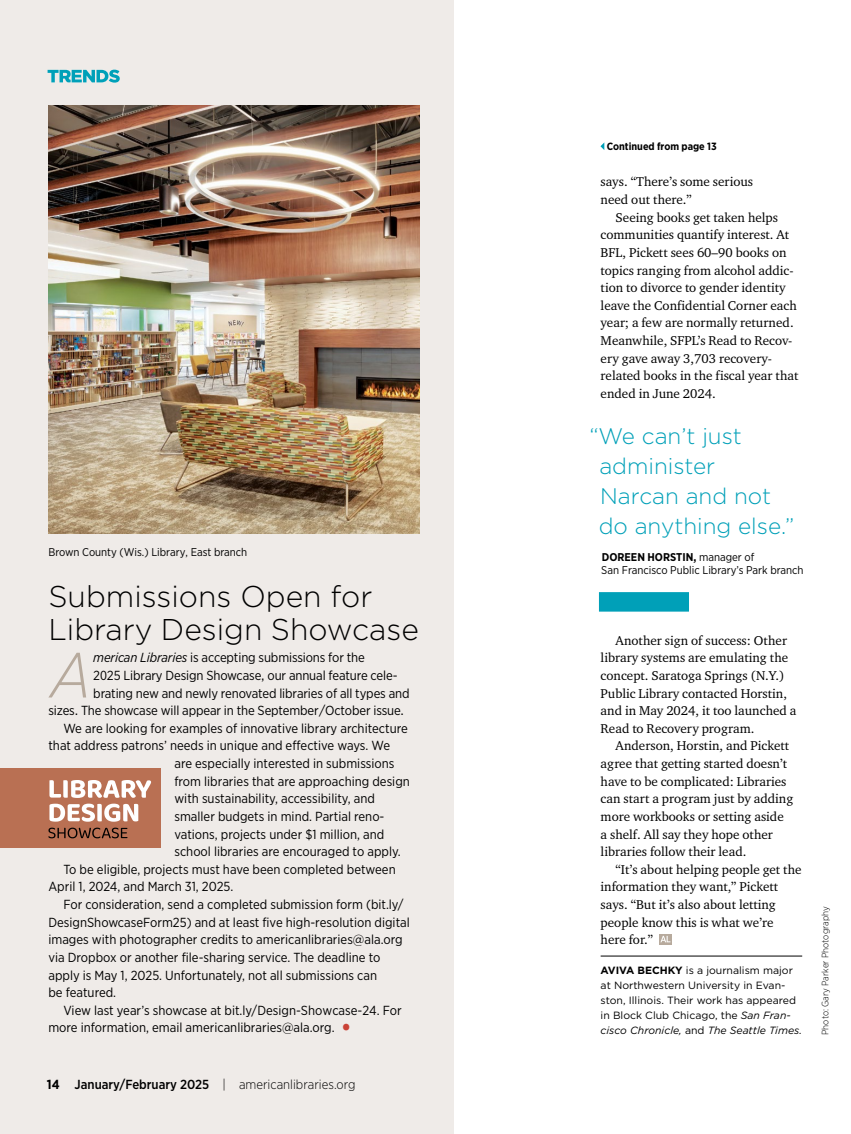
<style>
.page{position:relative;width:851px;height:1134px;background:#fff}
.page>*{position:absolute;margin:0;border:0;box-sizing:border-box;transform-origin:0 0}
.sidebar-body-dropcap{font:italic 300 63.45px "Gotham Narrow";color:#b7aa9d}
.sidebar-head{font:300 30px/33px "Gotham";color:#000}
.pullquote{font:300 22.5px/30px "Gotham";color:#00a0b8}
.t1{font:13.2px/17.7px "Charter ITC Std";color:#000}
.sidebar-body{font:13.2px/17.7px "Gotham Narrow";color:#000}
.sidebar-body-dropcap-2{font:13.2px "Gotham Narrow";letter-spacing:-.01em;color:#000}
.t2{font:300 13.2px "Gotham Narrow";color:#000}
.pullquote-name{font:11.25px/13.5px "Gotham Narrow";color:#000}
.bio{font:10.5px/15px "Gotham";color:#000}
.t3{font:700 10.5px "Gotham Narrow";color:#000}
.credit{font:300 9.3px "Gotham Narrow";color:#000}
.s1{font-style:italic}
.s2{font-weight:700;font-size:22.5px;color:#ca4236}
.s3{font-weight:700}
.s4{font-weight:500}
</style>
<div class="page">
<div style="left:0;top:0;width:454px;height:1134px;background:#efebe8"></div>
<div style="left:0;top:768px;width:161px;height:79px;background:#b97053"></div>
<svg style="left:48px;top:828px;width:79px;height:10px"></svg>
<svg style="left:49px;top:804px;width:89px;height:18px"></svg>
<svg style="left:49px;top:780px;width:102px;height:18px"></svg>
<img style="left:48px;top:105px;width:372px;height:428px">
<hr style="left:600px;top:956px;width:202px;height:1px;background:#000">
<svg style="left:659px;top:934px;width:12px;height:10px"></svg>
<svg style="left:660px;top:936px;width:10px;height:6px"></svg>
<svg style="left:600px;top:143px;width:4px;height:7px"></svg>
<div style="left:599px;top:592px;width:90px;height:20px;background:#00a0b8"></div>
<svg style="left:48px;top:70px;width:72px;height:13px"></svg>
<p class="pullquote-name" style="left:48px;top:545px;width:200px">Brown County (Wis.) Library, East branch</p>
<p class="sidebar-head" style="left:48px;top:579px;width:372px">Submissions Open for<br>Library Design Showcase</p>
<p class="sidebar-body-dropcap" style="left:50px;top:636px;width:43px">A</p>
<p class="sidebar-body-dropcap-2" style="left:93px;top:649px;width:273px"><span class="s1">merican Libraries</span> is accepting submissions for the</p>
<p class="sidebar-body-dropcap-2" style="left:93px;top:667px;width:306px">2025 Library Design Showcase, our annual feature cele-</p>
<p class="sidebar-body-dropcap-2" style="left:93px;top:685px;width:318px">brating new and newly renovated libraries of all types and</p>
<p class="sidebar-body-dropcap-2" style="left:48px;top:702px;width:357px">sizes. The showcase will appear in the September/October issue.</p>
<p class="sidebar-body" style="left:63px;top:719px;width:346px">We are looking for examples of innovative library architecture</p>
<p class="sidebar-body" style="left:48px;top:737px;width:343px">that address patrons’ needs in unique and effective ways. We</p>
<p class="sidebar-body" style="left:174px;top:754px;width:221px">are especially interested in submissions</p>
<p class="sidebar-body" style="left:174px;top:772px;width:237px">from libraries that are approaching design</p>
<p class="sidebar-body" style="left:174px;top:789px;width:202px">with sustainability, accessibility, and</p>
<p class="sidebar-body" style="left:174px;top:807px;width:211px">smaller budgets in mind. Partial reno-</p>
<p class="sidebar-body" style="left:174px;top:825px;width:211px">vations, projects under $1 million, and</p>
<p class="sidebar-body" style="left:174px;top:842px;width:228px">school libraries are encouraged to apply.</p>
<p class="sidebar-body" style="left:48px;top:860px;width:349px;text-indent:15px">To be eligible, projects must have been completed between<br>April 1, 2024, and March 31, 2025.</p>
<p class="sidebar-body" style="left:48px;top:895px;width:363px;text-indent:15px">For consideration, send a completed submission form (bit. ly/ DesignShowcaseForm25) and at least five high-resolution digital images with photographer credits to americanlibraries@ala.org via Dropbox or another file-sharing service. The deadline to apply is May 1, 2025. Unfortunately, not all submissions can<br>be featured.</p>
<p class="sidebar-body" style="left:48px;top:1001px;width:355px;text-indent:15px">View last year’s showcase at bit.ly/Design-Showcase-24. For more information, email americanlibraries@ala.org. <span class="s2">•</span></p>
<p class="t2" style="left:47px;top:1076px;width:310px"><span class="s3">14</span> <span class="s4">January/February 2025</span> | americanlibraries.org</p>
<p class="t3" style="left:606px;top:140px;width:112px">Continued from page 13</p>
<p class="t1" style="left:600px;top:173px;width:154px">says. “There’s some serious need out there.”</p>
<p class="t1" style="left:600px;top:208px;width:199px;text-indent:15px">Seeing books get taken helps communities quantify interest. At<br>BFL, Pickett sees 60–90 books on topics ranging from alcohol addic&shy;tion to divorce to gender identity leave the Confidential Corner each year; a few are normally returned.<br>Meanwhile, SFPL’s Read to Recov&shy;ery gave away 3,703 recovery&shy;related books in the fiscal year that ended in June 2024.</p>
<p class="pullquote" style="left:598px;top:420px;width:197px;text-indent:-9px">“We can’t just administer<br>Narcan and not do anything else.”</p>
<p class="pullquote-name" style="left:601px;top:550px;width:204px"><span class="s3">DOREEN HORSTIN,</span> manager of<br>San Francisco Public Library’s Park branch</p>
<p class="t1" style="left:600px;top:631px;width:197px;text-indent:15px">Another sign of success: Other library systems are emulating the concept. Saratoga Springs (N.Y.)<br>Public Library contacted Horstin, and in May 2024, it too launched a<br>Read to Recovery program.</p>
<p class="t1" style="left:600px;top:737px;width:194px;text-indent:15px">Anderson, Horstin, and Pickett agree that getting started doesn’t have to be complicated: Libraries can start a program just by adding more workbooks or setting aside a shelf. All say they hope other libraries follow their lead.</p>
<p class="t1" style="left:600px;top:860px;width:202px;text-indent:15px">“It’s about helping people get the information they want,” Pickett says. “But it’s also about letting people know this is what we’re here for.”</p>
<p class="bio" style="left:600px;top:963px;width:203px"><span class="s3">AVIVA BECHKY</span> is a journalism major at Northwestern University in Evan&shy;ston, Illinois. Their work has appeared in Block Club Chicago, the <span class="s1">San Fran&shy;cisco Chronicle,</span> and <span class="s1">The Seattle Times.</span></p>
<p class="credit" style="left:819px;top:1035px;width:130px;rotate:-90deg">Photo: Gary Parker Photography</p>
</div>
